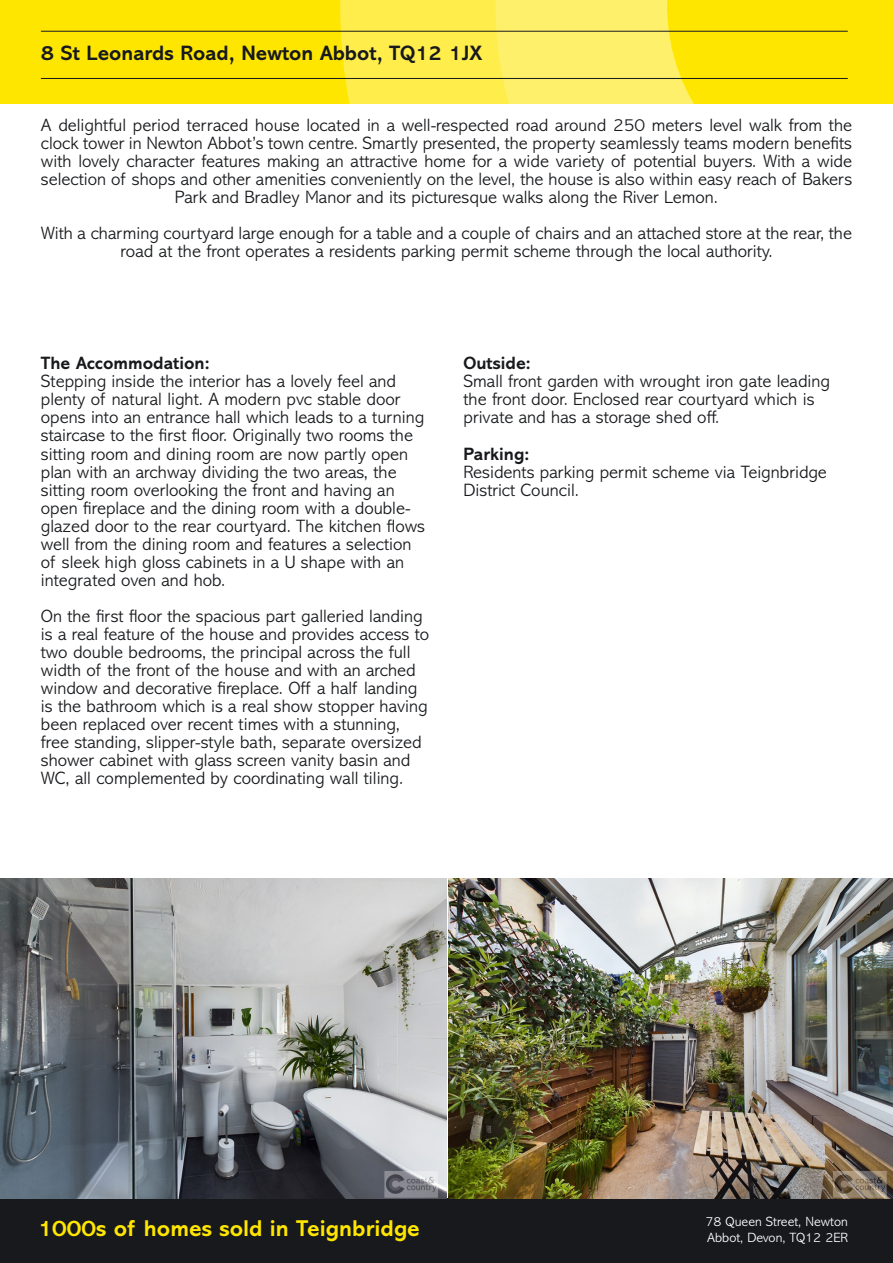
<style>
.page{position:relative;width:893px;height:1263px;background:#fff}
.page>*{position:absolute;margin:0;border:0;box-sizing:border-box;transform-origin:0 0}
.t1{font:700 23.1px "Abadi MT Std";color:#ffe601}
.t2{font:700 21px "Abadi MT Std";color:#17191c}
.t3{font:300 18px/18px "Abadi MT Std";color:#17191c}
.t4{font:700 18px "Abadi MT Std";color:#17191c}
.t5{font:300 13.5px/16.5px "Abadi MT Std";color:#fff}
</style>
<div class="page">
<div style="left:0;top:0;width:893px;height:103px;background:#ffe601"></div>
<div style="left:340px;top:0;width:481px;height:103px;background:#ffed4c"></div>
<svg style="left:496px;top:0;width:325px;height:103px;background:#feea3a"></svg>
<div style="left:0;top:1198px;width:893px;height:65px;background:#17191c"></div>
<hr style="left:41px;top:31px;width:807px;height:1px;background:#17191c">
<hr style="left:41px;top:78px;width:807px;height:1px;background:#17191c">
<img style="left:0;top:878px;width:446px;height:320px">
<img style="left:449px;top:878px;width:444px;height:320px">
<p class="t2" style="left:41px;top:41px;width:443px">8 St Leonards Road, Newton Abbot, TQ12 1JX</p>
<p class="t3" style="left:41px;top:117px;width:813px;text-align:center">A delightful period terraced house located in a well-respected road around 250 meters level walk from the clock tower in Newton Abbot’s town centre. Smartly presented, the property seamlessly teams modern benefits with lovely character features making an attractive home for a wide variety of potential buyers. With a wide selection of shops and other amenities conveniently on the level, the house is also within easy reach of Bakers Park and Bradley Manor and its picturesque walks along the River Lemon.</p>
<p class="t3" style="left:41px;top:225px;width:813px;text-align:center">With a charming courtyard large enough for a table and a couple of chairs and an attached store at the rear, the road at the front operates a residents parking permit scheme through the local authority.</p>
<p class="t4" style="left:41px;top:353px;width:170px">The Accommodation:</p>
<p class="t3" style="left:41px;top:373px;width:386px">Stepping inside the interior has a lovely feel and plenty of natural light. A modern pvc stable door opens into an entrance hall which leads to a turning staircase to the first floor. Originally two rooms the sitting room and dining room are now partly open plan with an archway dividing the two areas, the sitting room overlooking the front and having an open fireplace and the dining room with a double&shy;glazed door to the rear courtyard. The kitchen flows well from the dining room and features a selection of sleek high gloss cabinets in a U shape with an integrated oven and hob.</p>
<p class="t3" style="left:41px;top:607px;width:390px">On the first floor the spacious part galleried landing is a real feature of the house and provides access to two double bedrooms, the principal across the full width of the front of the house and with an arched window and decorative fireplace. Off a half landing is the bathroom which is a real show stopper having been replaced over recent times with a stunning, free standing, slipper-style bath, separate oversized shower cabinet with glass screen vanity basin and WC, all complemented by coordinating wall tiling.</p>
<p class="t4" style="left:463px;top:353px;width:69px">Outside:</p>
<p class="t3" style="left:463px;top:373px;width:368px">Small front garden with wrought iron gate leading the front door. Enclosed rear courtyard which is private and has a storage shed off.</p>
<p class="t4" style="left:463px;top:443px;width:67px">Parking:</p>
<p class="t3" style="left:463px;top:463px;width:365px">Residents parking permit scheme via Teignbridge<br>District Council.</p>
<p class="t1" style="left:38px;top:1215px;width:383px">1000s of homes sold in Teignbridge</p>
<p class="t5" style="left:706px;top:1213px;width:144px">78 Queen Street, Newton<br>Abbot, Devon, TQ12 2ER</p>
</div>
